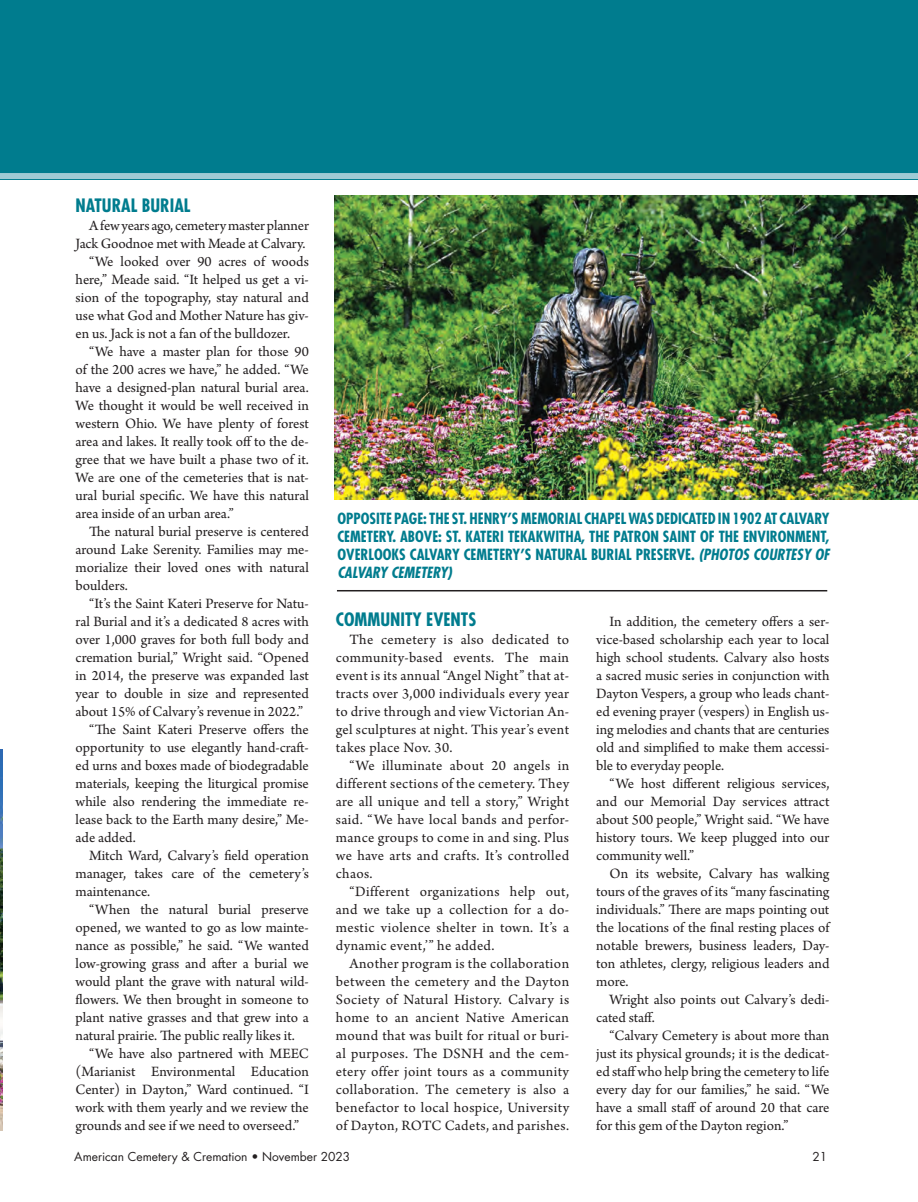
<style>
.page{position:relative;width:918px;height:1202px;background:#fff}
.page>*{position:absolute;margin:0;border:0;box-sizing:border-box;transform-origin:0 0}
.t1{font:700 condensed 18px "Futura Std";color:#007c8e}
.t2{font:15px/18px "Arno Pro";color:#231f20;text-align:justify}
.t3{font:700 condensed 15px/18px "Futura Std";color:#007c8e;text-align:justify}
.t4{font:12px "Futura Std";color:#231f20}
.s1{font-style:italic}
</style>
<div class="page">
<div style="left:0;top:0;width:918px;height:179px;background:#007c8e"></div>
<div style="left:0;top:173px;width:918px;height:6px;background:#9fcbd5"></div>
<img style="left:0;top:750px;width:2px;height:380px">
<img style="left:335px;top:195px;width:583px;height:305px">
<hr style="left:337px;top:590px;width:490px;height:1px;background:#231f20">
<p class="t1" style="left:76px;top:194px;width:117px">NATURAL BURIAL</p>
<p class="t2" style="left:89px;top:217px;width:221px">A few years ago, cemetery master planner</p>
<p class="t2" style="left:76px;top:235px;width:231px">Jack Goodnoe met with Meade at Calvary.</p>
<p class="t2" style="left:89px;top:253px;width:221px">“We looked over 90 acres of woods</p>
<p class="t2" style="left:76px;top:271px;width:235px">here,” Meade said. “It helped us get a vi-</p>
<p class="t2" style="left:76px;top:289px;width:235px">sion of the topography, stay natural and</p>
<p class="t2" style="left:76px;top:307px;width:235px">use what God and Mother Nature has giv-</p>
<p class="t2" style="left:76px;top:325px;width:216px">en us. Jack is not a fan of the bulldozer.</p>
<p class="t2" style="left:89px;top:343px;width:221px">“We have a master plan for those 90</p>
<p class="t2" style="left:76px;top:361px;width:235px">of the 200 acres we have,” he added. “We</p>
<p class="t2" style="left:76px;top:379px;width:235px">have a designed-plan natural burial area.</p>
<p class="t2" style="left:76px;top:397px;width:235px">We thought it would be well received in</p>
<p class="t2" style="left:76px;top:415px;width:235px">western Ohio. We have plenty of forest</p>
<p class="t2" style="left:76px;top:433px;width:235px">area and lakes. It really took off to the de-</p>
<p class="t2" style="left:76px;top:451px;width:235px">gree that we have built a phase two of it.</p>
<p class="t2" style="left:76px;top:469px;width:235px">We are one of the cemeteries that is nat-</p>
<p class="t2" style="left:76px;top:487px;width:235px">ural burial specific. We have this natural</p>
<p class="t2" style="left:76px;top:505px;width:160px">area inside of an urban area.”</p>
<p class="t2" style="left:89px;top:523px;width:221px">The natural burial preserve is centered</p>
<p class="t2" style="left:76px;top:541px;width:235px">around Lake Serenity. Families may me-</p>
<p class="t2" style="left:76px;top:559px;width:235px">morialize their loved ones with natural</p>
<p class="t2" style="left:76px;top:577px;width:54px">boulders.</p>
<p class="t2" style="left:89px;top:595px;width:221px">“It’s the Saint Kateri Preserve for Natu-</p>
<p class="t2" style="left:76px;top:613px;width:235px">ral Burial and it’s a dedicated 8 acres with</p>
<p class="t2" style="left:76px;top:631px;width:235px">over 1,000 graves for both full body and</p>
<p class="t2" style="left:76px;top:649px;width:235px">cremation burial,” Wright said. “Opened</p>
<p class="t2" style="left:76px;top:667px;width:235px">in 2014, the preserve was expanded last</p>
<p class="t2" style="left:76px;top:685px;width:235px">year to double in size and represented</p>
<p class="t2" style="left:76px;top:703px;width:229px">about 15% of Calvary’s revenue in 2022.”</p>
<p class="t2" style="left:89px;top:721px;width:221px">“The Saint Kateri Preserve offers the</p>
<p class="t2" style="left:76px;top:739px;width:235px">opportunity to use elegantly hand-craft-</p>
<p class="t2" style="left:76px;top:757px;width:235px">ed urns and boxes made of biodegradable</p>
<p class="t2" style="left:76px;top:775px;width:235px">materials, keeping the liturgical promise</p>
<p class="t2" style="left:76px;top:793px;width:235px">while also rendering the immediate re-</p>
<p class="t2" style="left:76px;top:811px;width:235px">lease back to the Earth many desire,” Me-</p>
<p class="t2" style="left:76px;top:829px;width:62px">ade added.</p>
<p class="t2" style="left:89px;top:847px;width:221px">Mitch Ward, Calvary’s field operation</p>
<p class="t2" style="left:76px;top:865px;width:235px">manager, takes care of the cemetery’s</p>
<p class="t2" style="left:76px;top:883px;width:76px">maintenance.</p>
<p class="t2" style="left:89px;top:901px;width:221px">“When the natural burial preserve</p>
<p class="t2" style="left:76px;top:919px;width:235px">opened, we wanted to go as low mainte-</p>
<p class="t2" style="left:76px;top:937px;width:235px">nance as possible,” he said. “We wanted</p>
<p class="t2" style="left:76px;top:955px;width:235px">low-growing grass and after a burial we</p>
<p class="t2" style="left:76px;top:973px;width:235px">would plant the grave with natural wild-</p>
<p class="t2" style="left:76px;top:991px;width:235px">flowers. We then brought in someone to</p>
<p class="t2" style="left:76px;top:1009px;width:235px">plant native grasses and that grew into a</p>
<p class="t2" style="left:76px;top:1027px;width:221px">natural prairie. The public really likes it.</p>
<p class="t2" style="left:89px;top:1045px;width:221px">“We have also partnered with MEEC</p>
<p class="t2" style="left:76px;top:1063px;width:235px">(Marianist Environmental Education</p>
<p class="t2" style="left:76px;top:1081px;width:235px">Center) in Dayton,” Ward continued. “I</p>
<p class="t2" style="left:76px;top:1099px;width:235px">work with them yearly and we review the</p>
<p class="t2" style="left:76px;top:1117px;width:225px">grounds and see if we need to overseed.”</p>
<p class="t3" style="left:338px;top:509px;width:493px">OPPOSITE PAGE: THE ST. HENRY’S MEMORIAL CHAPEL WAS DEDICATED IN 1902 AT CALVARY CEMETERY. ABOVE: ST. KATERI TEKAKWITHA, THE PATRON SAINT OF THE ENVIRONMENT, OVERLOOKS CALVARY CEMETERY’S NATURAL BURIAL PRESERVE. <span class="s1">(PHOTOS COURTESY OF CALVARY CEMETERY)</span></p>
<p class="t1" style="left:336px;top:608px;width:142px">COMMUNITY EVENTS</p>
<p class="t2" style="left:336px;top:631px;width:235px;text-indent:14px">The cemetery is also dedicated to community-based events. The main event is its annual “Angel Night” that at&shy;tracts over 3,000 individuals every year to drive through and view Victorian An&shy;gel sculptures at night. This year’s event takes place Nov. 30.</p>
<p class="t2" style="left:336px;top:757px;width:235px;text-indent:14px">“We illuminate about 20 angels in different sections of the cemetery. They are all unique and tell a story,” Wright said. “We have local bands and perfor&shy;mance groups to come in and sing. Plus we have arts and crafts. It’s controlled chaos.</p>
<p class="t2" style="left:336px;top:883px;width:235px;text-indent:14px">“Different organizations help out, and we take up a collection for a do&shy;mestic violence shelter in town. It’s a dynamic event,’” he added.</p>
<p class="t2" style="left:336px;top:955px;width:235px;text-indent:14px">Another program is the collaboration between the cemetery and the Dayton Society of Natural History. Calvary is home to an ancient Native American mound that was built for ritual or buri&shy;al purposes. The DSNH and the cem&shy;etery offer joint tours as a community collaboration. The cemetery is also a benefactor to local hospice, University of Dayton, ROTC Cadets, and parishes.</p>
<p class="t2" style="left:596px;top:613px;width:235px;text-indent:13px">In addition, the cemetery offers a ser&shy;vice-based scholarship each year to local high school students. Calvary also hosts a sacred music series in conjunction with Dayton Vespers, a group who leads chant&shy;ed evening prayer (vespers) in English us&shy;ing melodies and chants that are centuries old and simplified to make them accessi&shy;ble to everyday people.</p>
<p class="t2" style="left:596px;top:775px;width:235px;text-indent:14px">“We host different religious services, and our Memorial Day services attract about 500 people,” Wright said. “We have history tours. We keep plugged into our community well.”</p>
<p class="t2" style="left:596px;top:865px;width:235px;text-indent:14px">On its website, Calvary has walking tours of the graves of its “many fascinating individuals.” There are maps pointing out the locations of the final resting places of notable brewers, business leaders, Day&shy;ton athletes, clergy, religious leaders and more.</p>
<p class="t2" style="left:596px;top:991px;width:235px;text-indent:14px">Wright also points out Calvary’s dedi&shy;cated staff.</p>
<p class="t2" style="left:596px;top:1027px;width:235px;text-indent:14px">“Calvary Cemetery is about more than just its physical grounds; it is the dedicat&shy;ed staff who help bring the cemetery to life every day for our families,” he said. “We have a small staff of around 20 that care for this gem of the Dayton region.”</p>
<p class="t4" style="left:74px;top:1148px;width:278px">American Cemetery &amp; Cremation • November 2023</p>
<p class="t4" style="left:813px;top:1148px;width:16px">21</p>
</div>
